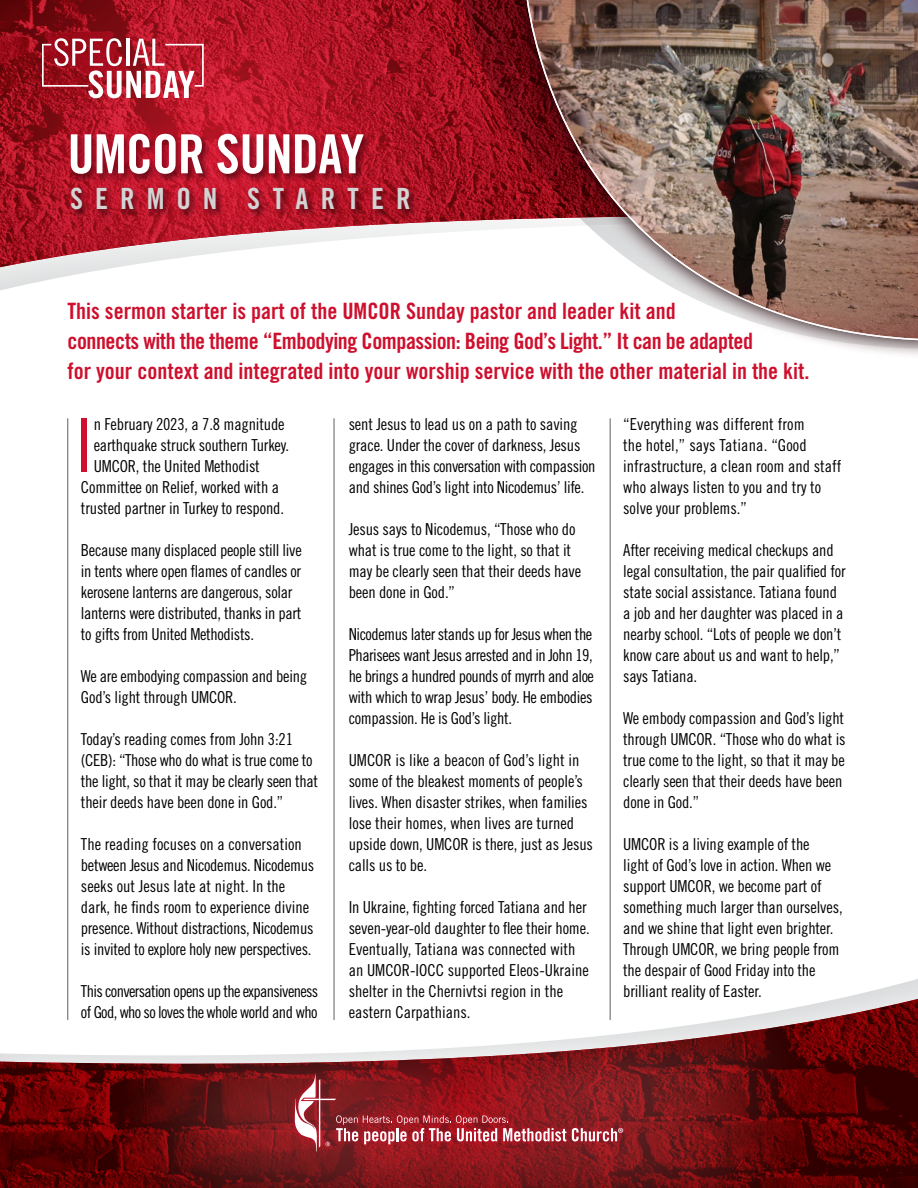
<style>
.page{position:relative;width:918px;height:1188px;background:#fff}
.page>*{position:absolute;margin:0;border:0;box-sizing:border-box;transform-origin:0 0}
.t1{font:74.7px "Trade Gothic LT Std Cn 18";color:#ce0f2d}
.t2{font:54px "Trade Gothic LT Std Bd Cn 20";letter-spacing:-.015em;color:#fff}
.t3{font:29.25px "Trade Gothic LT Std Bd Cn 20";letter-spacing:.41em;color:#d1d3d4}
.t4{font:22.5px/30px "Trade Gothic LT Std Bd Cn 20";color:#ce0f2d}
.t5{font:16.5px/21px "Trade Gothic LT Std Cn 18";letter-spacing:-.01em;color:#000}
.t6{font:16.5px/21px "Trade Gothic LT Std Cn 18";letter-spacing:-.04em;color:#000}
</style>
<div class="page">
<svg style="left:0;top:0;width:460px;height:291px"></svg>
<img style="left:0;top:999px;width:918px;height:64px">
<svg style="left:94px;top:999px;width:729px;height:64px"></svg>
<svg style="left:125px;top:880px;width:668px;height:183px"></svg>
<svg style="left:0;top:1063px;width:918px;height:125px;background:#630b0d"></svg>
<svg style="left:460px;top:0;width:47px;height:231px;background:#921823"></svg>
<svg style="left:289px;top:1069px;width:340px;height:88px;background:#861b20"></svg>
<svg style="left:572px;top:1128px;width:51px;height:13px"></svg>
<svg style="left:295px;top:1074px;width:271px;height:78px;background:#9c3137"></svg>
<svg style="left:42px;top:38px;width:162px;height:60px"></svg>
<svg style="left:52px;top:116px;width:375px;height:112px;background:#ab1527"></svg>
<hr style="left:334px;top:418px;width:1px;height:602px;background:#000">
<hr style="left:68px;top:418px;width:1px;height:602px;background:#000">
<hr style="left:610px;top:418px;width:1px;height:602px;background:#000">
<svg style="left:507px;top:0;width:411px;height:355px"></svg>
<img style="left:524px;top:0;width:394px;height:342px">
<h2 class="t2" style="left:68px;top:121px;width:298px">UMCOR SUNDAY</h2>
<h3 class="t3" style="left:70px;top:181px;width:342px">SERMON STARTER</h3>
<p class="t4" style="left:68px;top:296px;width:744px">This sermon starter is part of the UMCOR Sunday pastor and leader kit and<br>connects with the theme “Embodying Compassion: Being God’s Light.” It can be adapted<br>for your context and integrated into your worship service with the other material in the kit.</p>
<h1 class="t1" style="left:76px;top:401px;width:18px">I</h1>
<p class="t5" style="left:94px;top:414px;width:192px">n February 2023, a 7.8 magnitude</p>
<p class="t5" style="left:623px;top:414px;width:220px">“Everything was different from<br>the hotel,” says Tatiana. “Good infrastructure, a clean room and staff who always listen to you and try to solve your problems.”</p>
<p class="t5" style="left:623px;top:540px;width:224px">After receiving medical checkups and legal consultation, the pair qualified for state social assistance. Tatiana found a job and her daughter was placed in a nearby school. “Lots of people we don’t know care about us and want to help,” says Tatiana.</p>
<p class="t5" style="left:623px;top:708px;width:224px">We embody compassion and God’s light through UMCOR. “Those who do what is true come to the light, so that it may be clearly seen that their deeds have been done in God.”</p>
<p class="t5" style="left:623px;top:834px;width:221px">UMCOR is a living example of the<br>light of God’s love in action. When we support UMCOR, we become part of something much larger than ourselves, and we shine that light even brighter.<br>Through UMCOR, we bring people from the despair of Good Friday into the brilliant reality of Easter.</p>
<p class="t5" style="left:349px;top:414px;width:248px">sent Jesus to lead us on a path to saving grace. Under the cover of darkness, Jesus engages in this conversation with compassion and shines God’s light into Nicodemus’ life.</p>
<p class="t5" style="left:349px;top:519px;width:234px">Jesus says to Nicodemus, “Those who do what is true come to the light, so that it may be clearly seen that their deeds have been done in God.”</p>
<p class="t5" style="left:349px;top:624px;width:247px;text-align:justify">Nicodemus later stands up for Jesus when the Pharisees want Jesus arrested and in John 19, he brings a hundred pounds of myrrh and aloe with which to wrap Jesus’ body. He embodies compassion. He is God’s light.</p>
<p class="t5" style="left:349px;top:750px;width:246px">UMCOR is like a beacon of God’s light in some of the bleakest moments of people’s lives. When disaster strikes, when families lose their homes, when lives are turned upside down, UMCOR is there, just as Jesus calls us to be.</p>
<p class="t5" style="left:349px;top:897px;width:242px">In Ukraine, fighting forced Tatiana and her seven-year-old daughter to flee their home.<br>Eventually, Tatiana was connected with an UMCOR-IOCC supported Eleos-Ukraine shelter in the Chernivtsi region in the eastern Carpathians.</p>
<p class="t5" style="left:94px;top:435px;width:197px">earthquake struck southern Turkey.</p>
<p class="t5" style="left:94px;top:456px;width:168px">UMCOR, the United Methodist</p>
<p class="t5" style="left:81px;top:477px;width:200px">Committee on Relief, worked with a</p>
<p class="t5" style="left:81px;top:498px;width:205px">trusted partner in Turkey to respond.</p>
<p class="t5" style="left:81px;top:540px;width:222px">Because many displaced people still live in tents where open flames of candles or kerosene lanterns are dangerous, solar lanterns were distributed, thanks in part to gifts from United Methodists.</p>
<p class="t5" style="left:81px;top:666px;width:228px">We are embodying compassion and being<br>God’s light through UMCOR.</p>
<p class="t5" style="left:81px;top:729px;width:239px">Today’s reading comes from John 3:21 (CEB): “Those who do what is true come to the light, so that it may be clearly seen that their deeds have been done in God.”</p>
<p class="t5" style="left:81px;top:834px;width:235px">The reading focuses on a conversation between Jesus and Nicodemus. Nicodemus seeks out Jesus late at night. In the dark, he finds room to experience divine presence. Without distractions, Nicodemus is invited to explore holy new perspectives.</p>
<p class="t6" style="left:81px;top:981px;width:239px">This conversation opens up the expansiveness of God, who so loves the whole world and who</p>
</div>
